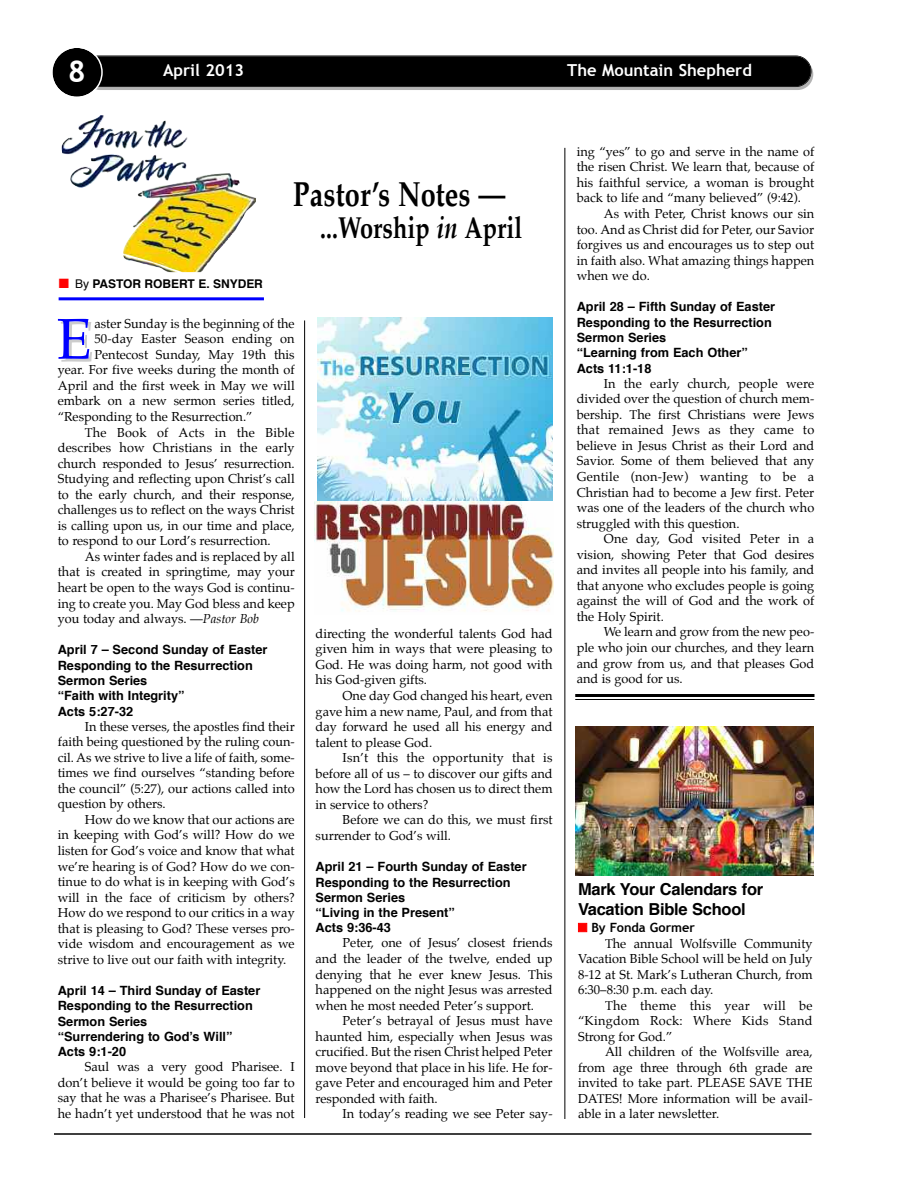
<style>
.page{position:relative;width:918px;height:1188px;background:#fff}
.page>*{position:absolute;margin:0;border:0;box-sizing:border-box;transform-origin:0 0}
.t1{font:57.45px "Palatino";color:#00f}
.t2{font:700 34.5px "Palatino";letter-spacing:.005em;color:#000;scale:.78 1}
.t3{font:700 30px "Palatino";letter-spacing:.005em;color:#000;scale:.78 1}
.t4{font:700 30px "Trebuchet MS";color:#fff}
.t5{font:700 16.5px/19.8px "Helvetica";letter-spacing:-.015em;color:#000}
.t6{font:700 16.5px "Trebuchet MS";color:#fff}
.t7{font:12.75px/15.6px "Palatino";color:#000;text-align:justify}
.t8{font:700 12.75px/15.3px "Helvetica";color:#000}
.t9{font:12.75px "Palatino";letter-spacing:.02em;color:#000}
.t10{font:700 12.75px "Trebuchet MS";color:#000}
.t11{font:700 12px "Helvetica";letter-spacing:-.005em;color:#000}
.s1{color:#f00}
.s2{font-weight:400}
.s3{font-style:italic}
</style>
<div class="page">
<div style="left:84px;top:58px;width:729px;height:32px;background:#b3b3b3;border-radius:16px"></div>
<div style="left:83px;top:56px;width:728px;height:30px;background:#000;border-radius:15px"></div>
<div style="left:82px;top:56px;width:729px;height:31px;border:2px solid #000;border-radius:16px"></div>
<svg style="left:52px;top:48px;width:51px;height:49px"></svg>
<hr style="left:54px;top:1133px;width:758px;height:2px;background:#000">
<hr style="left:565px;top:148px;width:1px;height:971px;background:#000">
<hr style="left:304px;top:320px;width:1px;height:798px;background:#000">
<hr style="left:59px;top:297px;width:205px;height:3px;background:#00f">
<img style="left:75px;top:115px;width:181px;height:157px">
<img style="left:318px;top:318px;width:234px;height:183px">
<img style="left:315px;top:501px;width:239px;height:111px">
<hr style="left:575px;top:694px;width:239px;height:3px;background:#000">
<hr style="left:575px;top:699px;width:239px;height:1px;background:#000">
<img style="left:575px;top:727px;width:238px;height:148px">
<h3 class="t4" style="left:68px;top:54px;width:19px">8</h3>
<p class="t6" style="left:163px;top:61px;width:83px">April 2013</p>
<p class="t6" style="left:567px;top:61px;width:186px">The Mountain Shepherd</p>
<p class="t11" style="left:59px;top:279px;width:206px"><span class="s1">■</span> <span class="s2">By</span> PASTOR ROBERT E. SNYDER</p>
<h2 class="t2" style="left:293px;top:178px;width:273px">Pastor’s Notes —</h2>
<h3 class="t3" style="left:320px;top:213px;width:261px">...Worship <span class="s3">in</span> April</h3>
<h1 class="t1" style="left:57px;top:312px;width:37px">E</h1>
<p class="t7" style="left:95px;top:316px;width:202px">aster Sunday is the beginning of the</p>
<p class="t7" style="left:95px;top:332px;width:202px">50-day Easter Season ending on</p>
<p class="t7" style="left:95px;top:348px;width:202px">Pentecost Sunday, May 19th this</p>
<p class="t7" style="left:58px;top:363px;width:238px">year. For five weeks during the month of</p>
<p class="t7" style="left:58px;top:379px;width:238px">April and the first week in May we will</p>
<p class="t7" style="left:58px;top:394px;width:238px">embark on a new sermon series titled,</p>
<p class="t7" style="left:58px;top:410px;width:196px">“Responding to the Resurrection.”</p>
<p class="t9" style="left:85px;top:426px;width:211px">The Book of Acts in the Bible</p>
<p class="t7" style="left:58px;top:441px;width:238px">describes how Christians in the early</p>
<p class="t7" style="left:58px;top:456px;width:238px">church responded to Jesus’ resurrection.</p>
<p class="t7" style="left:58px;top:472px;width:238px">Studying and reflecting upon Christ’s call</p>
<p class="t7" style="left:58px;top:487px;width:238px">to the early church, and their response,</p>
<p class="t7" style="left:58px;top:503px;width:238px">challenges us to reflect on the ways Christ</p>
<p class="t7" style="left:58px;top:519px;width:238px">is calling upon us, in our time and place,</p>
<p class="t7" style="left:58px;top:534px;width:214px">to respond to our Lord’s resurrection.</p>
<p class="t7" style="left:85px;top:550px;width:211px">As winter fades and is replaced by all</p>
<p class="t7" style="left:58px;top:565px;width:238px">that is created in springtime, may your</p>
<p class="t7" style="left:58px;top:581px;width:238px">heart be open to the ways God is continu-</p>
<p class="t7" style="left:58px;top:596px;width:238px">ing to create you. May God bless and keep</p>
<p class="t7" style="left:58px;top:612px;width:203px">you today and always. —<span class="s3">Pastor Bob</span></p>
<p class="t8" style="left:58px;top:643px;width:211px">April 7 – Second Sunday of Easter<br>Responding to the Resurrection<br>Sermon Series<br>“Faith with Integrity”<br>Acts 5:27-32</p>
<p class="t7" style="left:58px;top:719px;width:238px;text-indent:27px">In these verses, the apostles find their faith being questioned by the ruling coun&shy;cil. As we strive to live a life of faith, some&shy;times we find ourselves “standing before the council” (5:27), our actions called into question by others.</p>
<p class="t7" style="left:58px;top:813px;width:238px;text-indent:27px">How do we know that our actions are in keeping with God’s will? How do we listen for God’s voice and know that what we’re hearing is of God? How do we con&shy;tinue to do what is in keeping with God’s will in the face of criticism by others?<br>How do we respond to our critics in a way that is pleasing to God? These verses pro&shy;vide wisdom and encouragement as we strive to live out our faith with integrity.</p>
<p class="t8" style="left:58px;top:984px;width:204px">April 14 – Third Sunday of Easter<br>Responding to the Resurrection<br>Sermon Series<br>“Surrendering to God’s Will”<br>Acts 9:1-20</p>
<p class="t7" style="left:58px;top:1060px;width:238px;text-indent:27px">Saul was a very good Pharisee. I don’t believe it would be going too far to say that he was a Pharisee’s Pharisee. But he hadn’t yet understood that he was not</p>
<p class="t7" style="left:316px;top:627px;width:238px">directing the wonderful talents God had given him in ways that were pleasing to God. He was doing harm, not good with his God-given gifts.</p>
<p class="t7" style="left:316px;top:689px;width:238px;text-indent:27px">One day God changed his heart, even gave him a new name, Paul, and from that day forward he used all his energy and talent to please God.</p>
<p class="t7" style="left:316px;top:751px;width:238px;text-indent:27px">Isn’t this the opportunity that is before all of us – to discover our gifts and how the Lord has chosen us to direct them in service to others?</p>
<p class="t7" style="left:316px;top:813px;width:238px;text-indent:27px">Before we can do this, we must first surrender to God’s will.</p>
<p class="t8" style="left:316px;top:860px;width:213px">April 21 – Fourth Sunday of Easter<br>Responding to the Resurrection<br>Sermon Series<br>“Living in the Present”<br>Acts 9:36-43</p>
<p class="t7" style="left:316px;top:936px;width:238px;text-indent:27px">Peter, one of Jesus’ closest friends and the leader of the twelve, ended up denying that he ever knew Jesus. This happened on the night Jesus was arrested when he most needed Peter’s support.</p>
<p class="t7" style="left:316px;top:1014px;width:238px;text-indent:27px">Peter’s betrayal of Jesus must have haunted him, especially when Jesus was crucified. But the risen Christ helped Peter move beyond that place in his life. He for&shy;gave Peter and encouraged him and Peter responded with faith.</p>
<p class="t7" style="left:343px;top:1107px;width:211px">In today’s reading we see Peter say-</p>
<p class="t7" style="left:577px;top:145px;width:239px">ing “yes” to go and serve in the name of the risen Christ. We learn that, because of his faithful service, a woman is brought back to life and “many believed” (9:42).</p>
<p class="t7" style="left:577px;top:207px;width:239px;text-indent:27px">As with Peter, Christ knows our sin too. And as Christ did for Peter, our Savior forgives us and encourages us to step out in faith also. What amazing things happen when we do.</p>
<p class="t8" style="left:577px;top:300px;width:200px">April 28 – Fifth Sunday of Easter<br>Responding to the Resurrection<br>Sermon Series<br>“Learning from Each Other”<br>Acts 11:1-18</p>
<p class="t7" style="left:577px;top:376px;width:239px;text-indent:27px">In the early church, people were divided over the question of church mem&shy;bership. The first Christians were Jews that remained Jews as they came to believe in Jesus Christ as their Lord and Savior. Some of them believed that any Gentile (non-Jew) wanting to be a Christian had to become a Jew first. Peter was one of the leaders of the church who struggled with this question.</p>
<p class="t7" style="left:577px;top:532px;width:239px;text-indent:27px">One day, God visited Peter in a vision, showing Peter that God desires and invites all people into his family, and that anyone who excludes people is going against the will of God and the work of the Holy Spirit.</p>
<p class="t7" style="left:577px;top:625px;width:239px;text-indent:27px">We learn and grow from the new peo&shy;ple who join our churches, and they learn and grow from us, and that pleases God and is good for us.</p>
<p class="t5" style="left:578px;top:881px;width:187px">Mark Your Calendars for<br>Vacation Bible School</p>
<p class="t10" style="left:578px;top:920px;width:118px"><span class="s1">■</span> By Fonda Gormer</p>
<p class="t7" style="left:578px;top:936px;width:236px;text-indent:27px">The annual Wolfsville Community Vacation Bible School will be held on July 8-12 at St. Mark’s Lutheran Church, from 6:30–8:30 p.m. each day.</p>
<p class="t7" style="left:578px;top:998px;width:236px;text-indent:27px">The theme this year will be “Kingdom Rock: Where Kids Stand Strong for God.”</p>
<p class="t7" style="left:578px;top:1045px;width:236px;text-indent:27px">All children of the Wolfsville area, from age three through 6th grade are invited to take part. PLEASE SAVE THE DATES! More information will be avail&shy;able in a later newsletter.</p>
</div>
